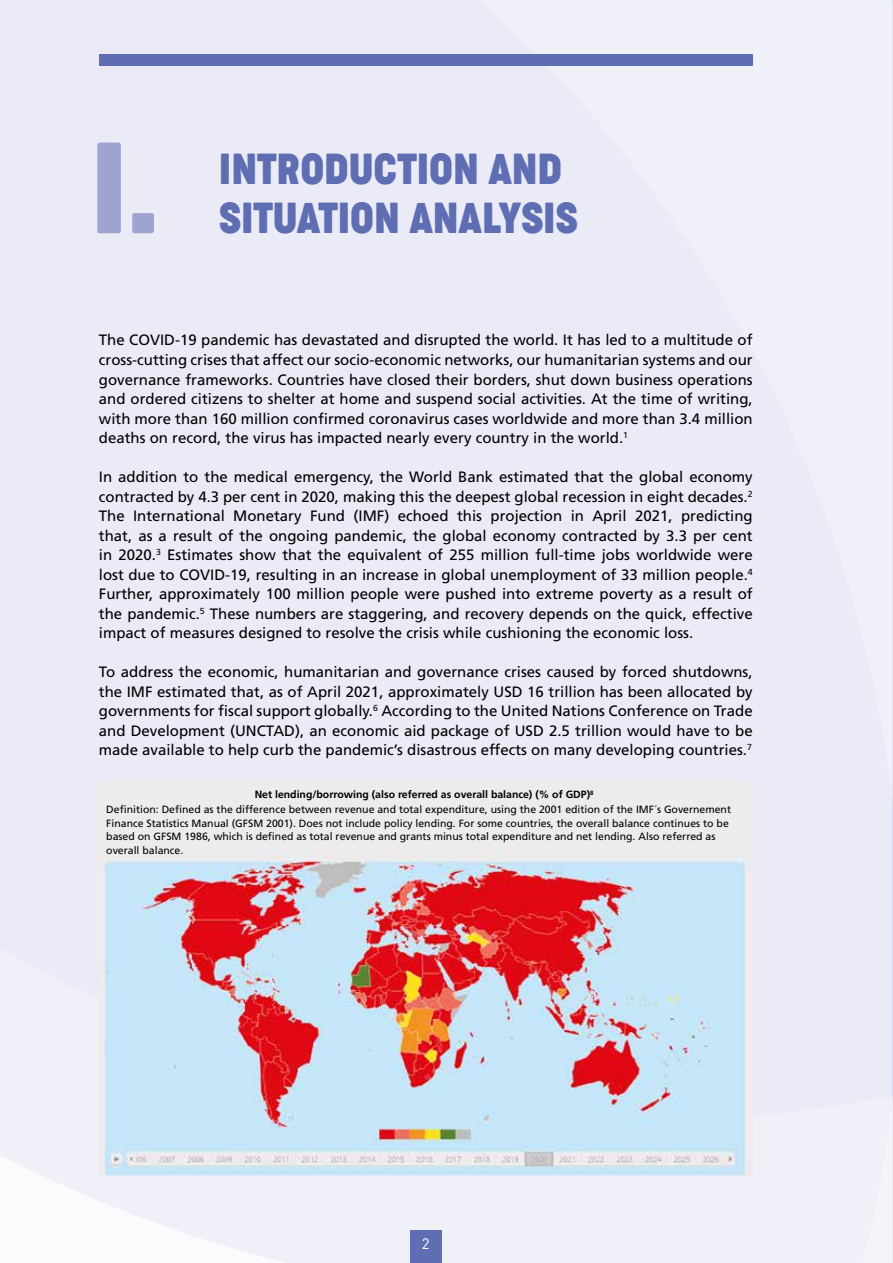
<style>
.page{position:relative;width:893px;height:1263px;background:#eaebf6}
.page>*{position:absolute;margin:0;border:0;box-sizing:border-box;transform-origin:0 0}
.t1{font:122.1px "Cocogoose Condensed Trial";color:#9ea3d1}
.t2{font:40.5px "Cocogoose Condensed Trial";color:#5f6db3}
.t3{font:15px/19.5px "Frutiger";color:#000;text-align:justify}
.t4{font:15px "DIN Pro";color:#fff}
.t5{font:10.5px/13.5px "Frutiger";color:#000}
.s1{font-weight:700}
</style>
<div class="page">
<img style="left:99px;top:782px;width:654px;height:394px">
<div style="left:410px;top:1230px;width:32px;height:33px;background:#5f6db3"></div>
<div style="left:99px;top:54px;width:654px;height:11px;background:#5f6db3"></div>
<h1 class="t1" style="left:90px;top:106px;width:70px">I.</h1>
<h2 class="t2" style="left:219px;top:142px;width:345px">INTRODUCTION AND</h2>
<h2 class="t2" style="left:219px;top:191px;width:360px">SITUATION ANALYSIS</h2>
<p class="t3" style="left:99px;top:330px;width:655px">The COVID-19 pandemic has devastated and disrupted the world. It has led to a multitude of cross-cutting crises that affect our socio-economic networks, our humanitarian systems and our governance frameworks. Countries have closed their borders, shut down business operations and ordered citizens to shelter at home and suspend social activities. At the time of writing, with more than 160 million confirmed coronavirus cases worldwide and more than 3.4 million deaths on record, the virus has impacted nearly every country in the world.<sup>1</sup></p>
<p class="t3" style="left:99px;top:467px;width:655px">In addition to the medical emergency, the World Bank estimated that the global economy contracted by 4.3 per cent in 2020, making this the deepest global recession in eight decades.<sup>2<br></sup>The International Monetary Fund (IMF) echoed this projection in April 2021, predicting that, as a result of the ongoing pandemic, the global economy contracted by 3.3 per cent in 2020.<sup>3</sup> Estimates show that the equivalent of 255 million full-time jobs worldwide were lost due to COVID-19, resulting in an increase in global unemployment of 33 million people.<sup>4<br></sup>Further, approximately 100 million people were pushed into extreme poverty as a result of the pandemic.<sup>5</sup> These numbers are staggering, and recovery depends on the quick, effective impact of measures designed to resolve the crisis while cushioning the economic loss.</p>
<p class="t3" style="left:99px;top:662px;width:655px">To address the economic, humanitarian and governance crises caused by forced shutdowns, the IMF estimated that, as of April 2021, approximately USD 16 trillion has been allocated by governments for fiscal support globally.<sup>6</sup> According to the United Nations Conference on Trade and Development (UNCTAD), an economic aid package of USD 2.5 trillion would have to be made available to help curb the pandemic’s disastrous effects on many developing countries.<sup>7</sup></p>
<p class="t5" style="left:106px;top:787px;width:626px;line-height:15px;text-indent:148px"><span class="s1">Net lending/borrowing (also referred as overall balance) (% of GDP)</span><sup>8<br></sup>Definition: Defined as the difference between revenue and total expenditure, using the 2001 edition of the IMF´s Governement</p>
<p class="t5" style="left:106px;top:816px;width:624px">Finance Statistics Manual (GFSM 2001). Does not include policy lending. For some countries, the overall balance continues to be based on GFSM 1986, which is defined as total revenue and grants minus total expenditure and net lending. Also referred as overall balance.</p>
<p class="t4" style="left:422px;top:1232px;width:9px">2</p>
</div>
